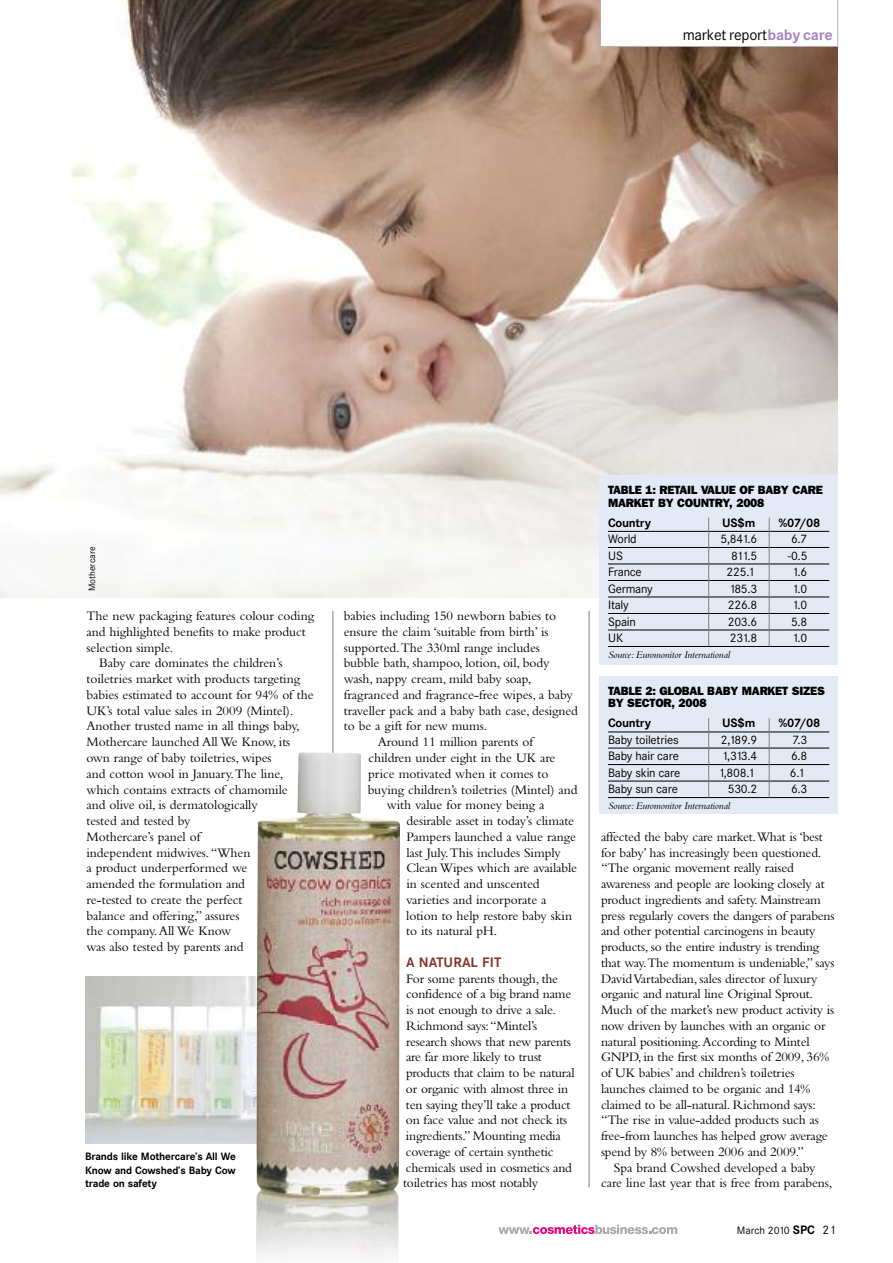
<style>
.page{position:relative;width:893px;height:1263px;background:#fff}
.page>*{position:absolute;margin:0;border:0;box-sizing:border-box;transform-origin:0 0}
.t1{font:15px "Corporate SBQ";letter-spacing:-.015em;color:#000}
.t2{font:13.5px/15.8px "Bembo";letter-spacing:-.01em;color:#000}
.t3{font:700 13.5px "Corporate SBQ";letter-spacing:.005em;color:#873529}
.t4{font:12px "Corporate SBQ";letter-spacing:-.015em;color:#000}
.t5{font:800 12px/12.8px "Franklin Gothic";letter-spacing:-.02em;color:#000}
.t6{font:700 12px "Corporate SBQ";letter-spacing:-.02em;color:#000}
.t7{font:700 10.5px/13.5px "Corporate SBQ";letter-spacing:-.02em;color:#000;text-align:justify}
.t8{font:italic 10.5px "Bembo";letter-spacing:-.015em;color:#000}
.t9{font:10.5px "Corporate SBQ";color:#000}
.t10{font:9px "Corporate SBQ";color:#000}
.s1{font-weight:700;color:#a687c2}
.s2{font-weight:700;font-size:12px}
.s3{font-size:12px}
</style>
<div class="page">
<hr style="left:332px;top:611px;width:1px;height:576px;background:#808080">
<hr style="left:589px;top:611px;width:1px;height:576px;background:#808080">
<img style="left:0;top:0;width:838px;height:598px">
<svg style="left:600px;top:0;width:238px;height:47px"></svg>
<div style="left:600px;top:476px;width:238px;height:189px;background:#e3eaf5"></div>
<hr style="left:608px;top:531px;width:221px;height:1px;background:#000">
<hr style="left:608px;top:547px;width:221px;height:1px;background:#000">
<hr style="left:608px;top:564px;width:221px;height:1px;background:#000">
<hr style="left:608px;top:580px;width:221px;height:1px;background:#000">
<hr style="left:608px;top:597px;width:221px;height:1px;background:#000">
<hr style="left:608px;top:613px;width:221px;height:1px;background:#000">
<hr style="left:608px;top:630px;width:221px;height:1px;background:#000">
<hr style="left:608px;top:646px;width:221px;height:1px;background:#000">
<hr style="left:708px;top:517px;width:1px;height:129px;background:#808080">
<hr style="left:769px;top:517px;width:1px;height:129px;background:#808080">
<div style="left:600px;top:676px;width:238px;height:138px;background:#e3eaf5"></div>
<hr style="left:608px;top:731px;width:221px;height:1px;background:#000">
<hr style="left:608px;top:748px;width:221px;height:1px;background:#000">
<hr style="left:608px;top:764px;width:221px;height:1px;background:#000">
<hr style="left:608px;top:781px;width:221px;height:1px;background:#000">
<hr style="left:608px;top:797px;width:221px;height:1px;background:#000">
<hr style="left:708px;top:718px;width:1px;height:79px;background:#808080">
<hr style="left:769px;top:718px;width:1px;height:79px;background:#808080">
<img style="left:85px;top:977px;width:170px;height:166px">
<img style="left:255px;top:752px;width:145px;height:504px">
<svg style="left:498px;top:1225px;width:179px;height:9px"></svg>
<p class="t1" style="left:683px;top:26px;width:151px">market report<span class="s1">baby care</span></p>
<p class="t10" style="left:87px;top:591px;width:46px;rotate:-90deg">Mothercare</p>
<p class="t2" style="left:87px;top:608px;width:229px">The new packaging features colour coding</p>
<p class="t2" style="left:87px;top:623px;width:221px">and highlighted benefits to make product</p>
<p class="t2" style="left:87px;top:639px;width:88px">selection simple.</p>
<p class="t2" style="left:99px;top:655px;width:185px">Baby care dominates the children’s</p>
<p class="t2" style="left:87px;top:671px;width:215px">toiletries market with products targeting</p>
<p class="t2" style="left:87px;top:686px;width:229px">babies estimated to account for 94% of the</p>
<p class="t2" style="left:87px;top:702px;width:208px">UK’s total value sales in 2009 (Mintel).</p>
<p class="t2" style="left:87px;top:718px;width:215px">Another trusted name in all things baby,</p>
<p class="t2" style="left:87px;top:734px;width:205px">Mothercare launched All We Know, its</p>
<p class="t2" style="left:87px;top:749px;width:187px">own range of baby toiletries, wipes</p>
<p class="t2" style="left:87px;top:765px;width:198px">and cotton wool in January.The line,</p>
<p class="t2" style="left:87px;top:781px;width:203px">which contains extracts of chamomile</p>
<p class="t2" style="left:87px;top:797px;width:173px">and olive oil, is dermatologically</p>
<p class="t2" style="left:87px;top:812px;width:106px">tested and tested by</p>
<p class="t2" style="left:87px;top:828px;width:115px">Mothercare’s panel of</p>
<p class="t2" style="left:87px;top:844px;width:165px">independent midwives.“When</p>
<p class="t2" style="left:87px;top:860px;width:162px">a product underperformed we</p>
<p class="t2" style="left:87px;top:875px;width:160px">amended the formulation and</p>
<p class="t2" style="left:87px;top:891px;width:157px">re-tested to create the perfect</p>
<p class="t2" style="left:87px;top:907px;width:154px">balance and offering,” assures</p>
<p class="t2" style="left:87px;top:923px;width:146px">the company.All We Know</p>
<p class="t2" style="left:87px;top:938px;width:159px">was also tested by parents and</p>
<p class="t7" style="left:85px;top:1149px;width:152px">Brands like Mothercare’s All We Know and Cowshed’s Baby Cow trade on safety</p>
<p class="t2" style="left:344px;top:608px;width:214px">babies including 150 newborn babies to</p>
<p class="t2" style="left:344px;top:623px;width:206px">ensure the claim ‘suitable from birth’ is</p>
<p class="t2" style="left:344px;top:639px;width:198px">supported.The 330ml range includes</p>
<p class="t2" style="left:344px;top:655px;width:207px">bubble bath, shampoo, lotion, oil, body</p>
<p class="t2" style="left:344px;top:671px;width:189px">wash, nappy cream, mild baby soap,</p>
<p class="t2" style="left:344px;top:686px;width:230px">fragranced and fragrance-free wipes, a baby</p>
<p class="t2" style="left:344px;top:702px;width:236px">traveller pack and a baby bath case, designed</p>
<p class="t2" style="left:344px;top:718px;width:145px">to be a gift for new mums.</p>
<p class="t2" style="left:378px;top:734px;width:157px">Around 11 million parents of</p>
<p class="t2" style="left:368px;top:749px;width:189px">children under eight in the UK are</p>
<p class="t2" style="left:368px;top:765px;width:182px">price motivated when it comes to</p>
<p class="t2" style="left:368px;top:781px;width:211px">buying children’s toiletries (Mintel) and</p>
<p class="t2" style="left:387px;top:797px;width:159px">with value for money being a</p>
<p class="t2" style="left:406px;top:812px;width:169px">desirable asset in today’s climate</p>
<p class="t2" style="left:406px;top:828px;width:171px">Pampers launched a value range</p>
<p class="t2" style="left:406px;top:844px;width:156px">last July.This includes Simply</p>
<p class="t2" style="left:406px;top:860px;width:172px">Clean Wipes which are available</p>
<p class="t2" style="left:406px;top:875px;width:135px">in scented and unscented</p>
<p class="t2" style="left:406px;top:891px;width:142px">varieties and incorporate a</p>
<p class="t2" style="left:406px;top:907px;width:167px">lotion to help restore baby skin</p>
<p class="t2" style="left:406px;top:923px;width:93px">to its natural pH.</p>
<p class="t3" style="left:406px;top:954px;width:96px">A NATURAL FIT</p>
<p class="t2" style="left:403px;top:970px;width:173px">For some parents though, the confidence of a big brand name is not enough to drive a sale.<br>Richmond says:“Mintel’s research shows that new parents are far more likely to trust products that claim to be natural or organic with almost three in ten saying they’ll take a product on face value and not check its ingredients.” Mounting media coverage of certain synthetic chemicals used in cosmetics and toiletries has most notably</p>
<p class="t5" style="left:608px;top:483px;width:216px">TABLE 1: RETAIL VALUE OF BABY CARE<br>MARKET BY COUNTRY, 2008</p>
<p class="t6" style="left:608px;top:516px;width:45px">Country</p>
<p class="t6" style="left:722px;top:516px;width:35px">US$m</p>
<p class="t6" style="left:778px;top:516px;width:44px">%07/08</p>
<p class="t4" style="left:608px;top:532px;width:30px">World</p>
<p class="t4" style="left:720px;top:532px;width:38px">5,841.6</p>
<p class="t4" style="left:791px;top:532px;width:18px">6.7</p>
<p class="t4" style="left:608px;top:549px;width:16px">US</p>
<p class="t4" style="left:731px;top:549px;width:28px">811.5</p>
<p class="t4" style="left:788px;top:549px;width:21px">-0.5</p>
<p class="t4" style="left:608px;top:565px;width:35px">France</p>
<p class="t4" style="left:726px;top:565px;width:30px">225.1</p>
<p class="t4" style="left:792px;top:565px;width:17px">1.6</p>
<p class="t4" style="left:608px;top:582px;width:46px">Germany</p>
<p class="t4" style="left:729px;top:582px;width:30px">185.3</p>
<p class="t4" style="left:792px;top:582px;width:17px">1.0</p>
<p class="t4" style="left:608px;top:598px;width:22px">Italy</p>
<p class="t4" style="left:728px;top:598px;width:31px">226.8</p>
<p class="t4" style="left:792px;top:598px;width:17px">1.0</p>
<p class="t4" style="left:608px;top:615px;width:29px">Spain</p>
<p class="t4" style="left:728px;top:615px;width:31px">203.6</p>
<p class="t4" style="left:791px;top:615px;width:18px">5.8</p>
<p class="t4" style="left:608px;top:631px;width:17px">UK</p>
<p class="t4" style="left:730px;top:631px;width:29px">231.8</p>
<p class="t4" style="left:792px;top:631px;width:17px">1.0</p>
<p class="t8" style="left:608px;top:651px;width:124px">Source: Euromonitor International</p>
<p class="t5" style="left:608px;top:684px;width:218px">TABLE 2: GLOBAL BABY MARKET SIZES<br>BY SECTOR, 2008</p>
<p class="t6" style="left:608px;top:716px;width:45px">Country</p>
<p class="t6" style="left:722px;top:716px;width:35px">US$m</p>
<p class="t6" style="left:778px;top:716px;width:44px">%07/08</p>
<p class="t4" style="left:608px;top:733px;width:72px">Baby toiletries</p>
<p class="t4" style="left:721px;top:733px;width:38px">2,189.9</p>
<p class="t4" style="left:792px;top:733px;width:16px">7.3</p>
<p class="t4" style="left:608px;top:749px;width:72px">Baby hair care</p>
<p class="t4" style="left:722px;top:749px;width:37px">1,313.4</p>
<p class="t4" style="left:791px;top:749px;width:18px">6.8</p>
<p class="t4" style="left:608px;top:766px;width:74px">Baby skin care</p>
<p class="t4" style="left:718px;top:766px;width:38px">1,808.1</p>
<p class="t4" style="left:790px;top:766px;width:17px">6.1</p>
<p class="t4" style="left:608px;top:782px;width:71px">Baby sun care</p>
<p class="t4" style="left:728px;top:782px;width:31px">530.2</p>
<p class="t4" style="left:791px;top:782px;width:18px">6.3</p>
<p class="t8" style="left:608px;top:802px;width:124px">Source: Euromonitor International</p>
<p class="t2" style="left:601px;top:828px;width:235px">affected the baby care market.What is ‘best for baby’ has increasingly been questioned. “The organic movement really raised awareness and people are looking closely at product ingredients and safety. Mainstream press regularly covers the dangers of parabens and other potential carcinogens in beauty products, so the entire industry is trending that way.The momentum is undeniable,” says DavidVartabedian, sales director of luxury organic and natural line Original Sprout.<br>Much of the market’s new product activity is now driven by launches with an organic or natural positioning.According to Mintel GNPD, in the first six months of 2009, 36% of UK babies’ and children’s toiletries launches claimed to be organic and 14% claimed to be all-natural. Richmond says: “The rise in value-added products such as free-from launches has helped grow average spend by 8% between 2006 and 2009.”</p>
<p class="t2" style="left:601px;top:1159px;width:233px;text-align:center">Spa brand Cowshed developed a baby<br>care line last year that is free from parabens,</p>
<p class="t9" style="left:737px;top:1224px;width:101px">March 2010 <span class="s2">SPC</span> <span class="s3">21</span></p>
</div>
